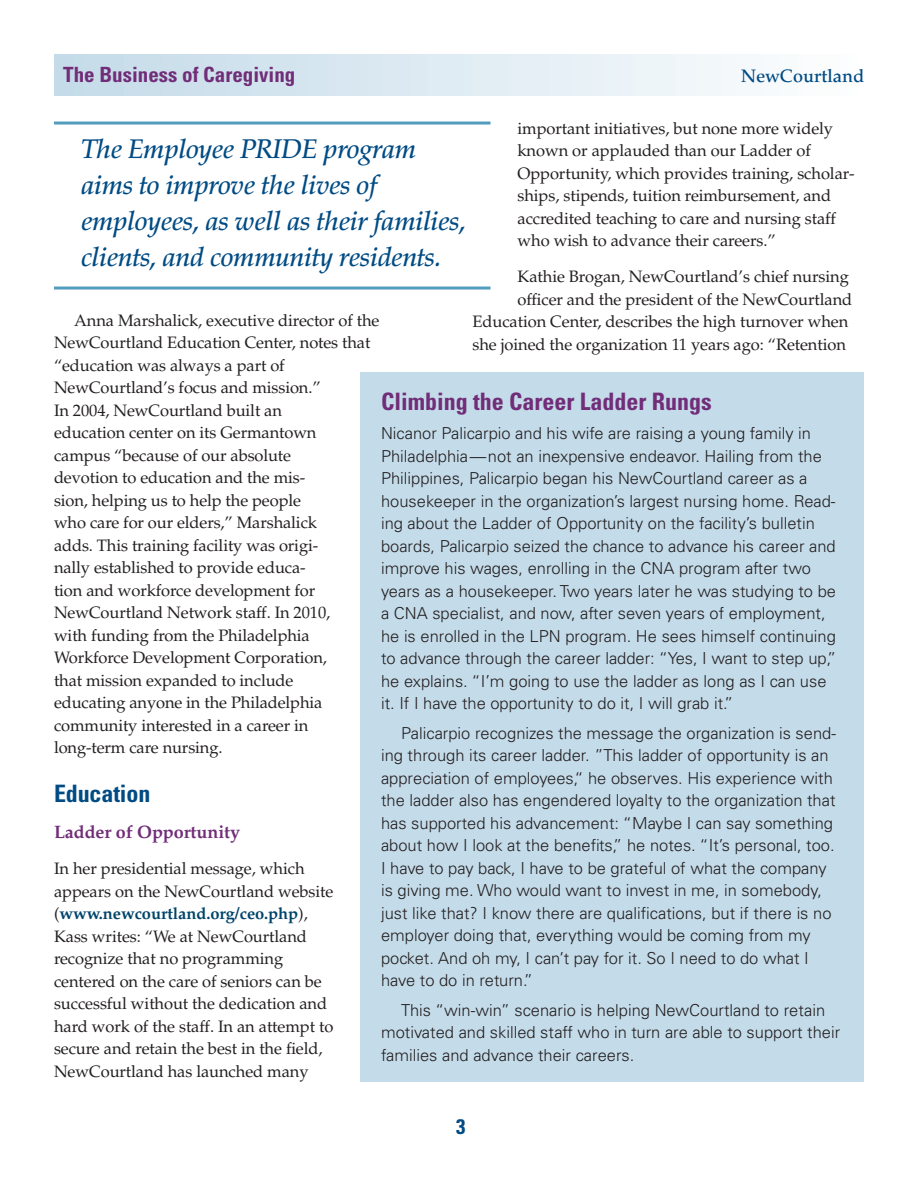
<style>
.page{position:relative;width:918px;height:1188px;background:#fff}
.page>*{position:absolute;margin:0;border:0;box-sizing:border-box;transform-origin:0 0}
.Callout_Quotes{font:italic 500 27px/36px "Palatino LT Std";letter-spacing:-.015em;color:#004b84}
.t1{font:700 condensed 24px "Univers LT Std";color:#712d78}
.Subhead_B{font:700 condensed 24px "Univers LT Std";letter-spacing:-.005em;color:#004b84}
.t2{font:700 condensed 21px "Univers LT Std";color:#712d78}
.Subhead_B-2{font:700 condensed 21px "Univers LT Std";color:#004b84}
.Text-No_Indent{font:700 18px "Palatino LT Std";letter-spacing:-.005em;color:#712d78}
.t3{font:500 18px "Palatino LT Std";color:#004b84}
.t4{font:300 16.5px/22.5px "Univers LT Std";color:#231f20}
.Text-No_Indent-2{font:16.5px/22.5px "Palatino LT Std";letter-spacing:-.005em;color:#231f20}
.Text-Indent{font:16.5px/22.5px "Palatino LT Std";letter-spacing:-.005em;color:#231f20}
.s1{font-weight:700;color:#00446a}
</style>
<div class="page">
<div style="left:54px;top:54px;width:810px;height:41px;background:linear-gradient(to right,#c3dae8,#fdfefe)"></div>
<hr style="left:54px;top:122px;width:436px;height:3px;background:#529cbe">
<hr style="left:54px;top:287px;width:436px;height:3px;background:#529cbe">
<div style="left:361px;top:373px;width:503px;height:709px;background:#c4dbe9"></div>
<p class="t2" style="left:63px;top:61px;width:234px">The Business of Caregiving</p>
<p class="t3" style="left:741px;top:65px;width:124px">NewCourtland</p>
<p class="Text-No_Indent-2" style="left:518px;top:117px;width:338px">important initiatives, but none more widely known or applauded than our Ladder of Opportunity, which provides training, scholar&shy;ships, stipends, tuition reimbursement, and accredited teaching to care and nursing staff who wish to advance their careers.”</p>
<p class="Text-No_Indent-2" style="left:518px;top:266px;width:333px">Kathie Brogan, NewCourtland’s chief nursing</p>
<p class="Text-No_Indent-2" style="left:518px;top:288px;width:336px">officer and the president of the NewCourtland</p>
<p class="Text-No_Indent-2" style="left:473px;top:311px;width:377px">Education Center, describes the high turnover when</p>
<p class="Text-No_Indent-2" style="left:473px;top:333px;width:375px">she joined the organization 11 years ago: “Retention</p>
<p class="Callout_Quotes" style="left:81px;top:132px;width:387px">The Employee PRIDE program aims to improve the lives of employees, as well as their families, clients, and community residents.</p>
<p class="Text-Indent" style="left:54px;top:309px;width:327px;text-indent:20px">Anna Marshalick, executive director of the NewCourtland Education Center, notes that “education was always a part of NewCourtland’s focus and mission.”<br>In 2004, NewCourtland built an<br>education center on its Germantown<br>campus “because of our absolute<br>devotion to education and the mis-<br>sion, helping us to help the people<br>who care for our elders,” Marshalick<br>adds. This training facility was origi-<br>nally established to provide educa-<br>tion and workforce development for NewCourtland Network staff. In 2010,<br>with funding from the Philadelphia Workforce Development Corporation,<br>that mission expanded to include<br>educating anyone in the Philadelphia community interested in a career in long-term care nursing.</p>
<p class="Subhead_B" style="left:54px;top:779px;width:98px">Education</p>
<p class="Text-No_Indent" style="left:54px;top:821px;width:188px">Ladder of Opportunity</p>
<p class="Text-No_Indent-2" style="left:54px;top:858px;width:281px">In her presidential message, which appears on the NewCourtland website (<span class="s1">www.newcourtland.org/ceo.php</span>), Kass writes: “We at NewCourtland recognize that no programming centered on the care of seniors can be successful without the dedication and hard work of the staff. In an attempt to secure and retain the best in the field, NewCourtland has launched many</p>
<p class="t1" style="left:381px;top:387px;width:332px">Climbing the Career Ladder Rungs</p>
<p class="t4" style="left:381px;top:422px;width:457px">Nicanor Palicarpio and his wife are raising a young family in Philadelphia—not an inexpensive endeavor. Hailing from the Philippines, Palicarpio began his NewCourtland career as a housekeeper in the organization’s largest nursing home. Read&shy;ing about the Ladder of Opportunity on the facility’s bulletin boards, Palicarpio seized the chance to advance his career and improve his wages, enrolling in the CNA program after two years as a housekeeper. Two years later he was studying to be a CNA specialist, and now, after seven years of employment, he is enrolled in the LPN program. He sees himself continuing to advance through the career ladder: “Yes, I want to step up,” he explains. “I’m going to use the ladder as long as I can use it. If I have the opportunity to do it, I will grab it.”</p>
<p class="t4" style="left:381px;top:722px;width:456px;text-indent:20px">Palicarpio recognizes the message the organization is send&shy;ing through its career ladder. ”This ladder of opportunity is an appreciation of employees,“ he observes. His experience with the ladder also has engendered loyalty to the organization that has supported his advancement: “Maybe I can say something about how I look at the benefits,” he notes. “It’s personal, too.<br>I have to pay back, I have to be grateful of what the company is giving me. Who would want to invest in me, in somebody, just like that? I know there are qualifications, but if there is no employer doing that, everything would be coming from my pocket. And oh my, I can’t pay for it. So I need to do what I have to do in return.”</p>
<p class="t4" style="left:381px;top:998px;width:461px;text-indent:20px">This “win-win” scenario is helping NewCourtland to retain motivated and skilled staff who in turn are able to support their families and advance their careers.</p>
<p class="Subhead_B-2" style="left:456px;top:1114px;width:11px">3</p>
</div>
